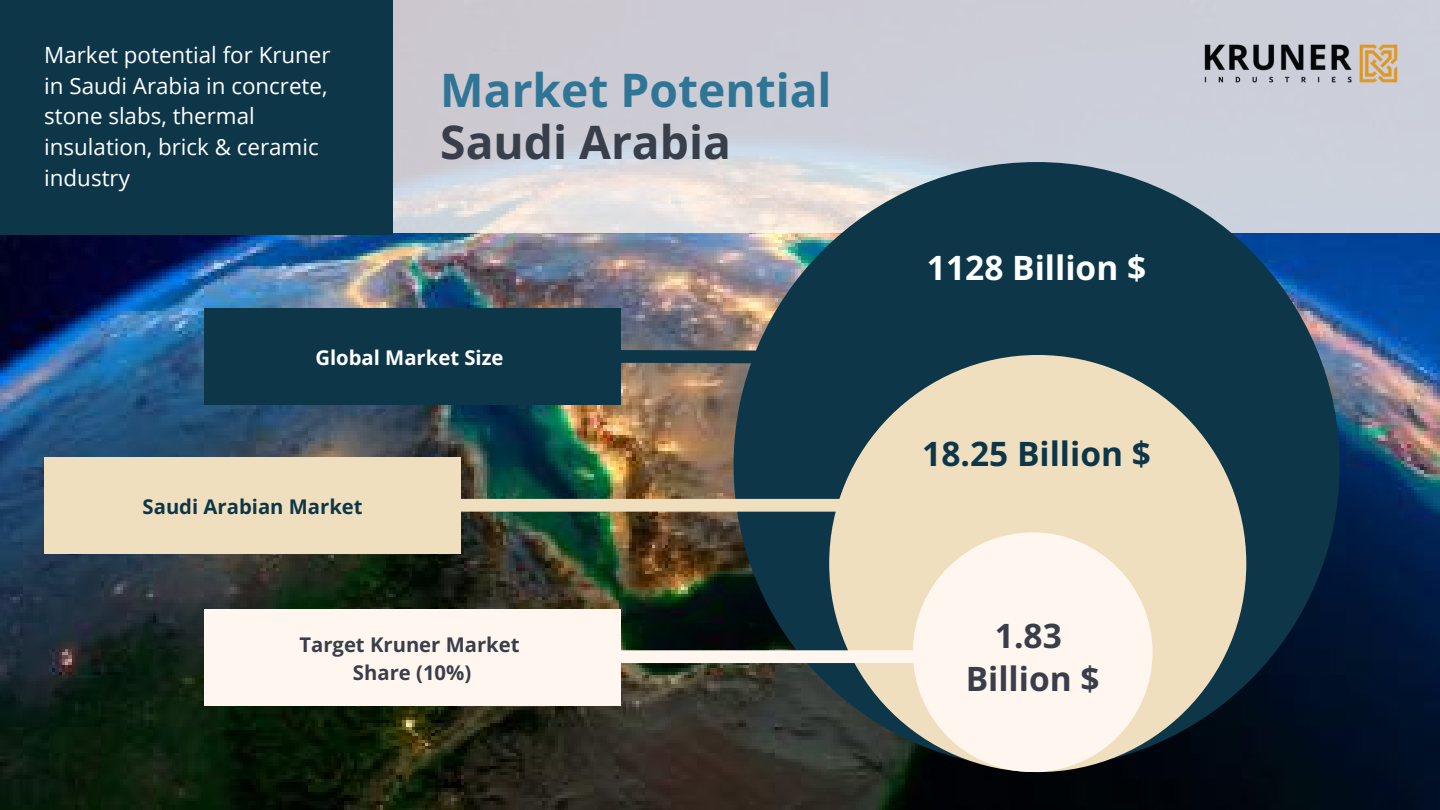
<style>
.page{position:relative;width:1440px;height:810px;background:#fff}
.page>*{position:absolute;margin:0;border:0;box-sizing:border-box;transform-origin:0 0}
.t1{font:700 46.1px "Open Sans";color:#307596}
.t2{font:700 46.1px "Open Sans";color:#393f4a}
.t3{font:700 33.5px "Open Sans";color:#0d3749}
.t4{font:700 33.5px "Open Sans";color:#fff}
.t5{font:700 33.5px/43.5px "Open Sans";color:#393f4a;text-align:center}
.t6{font:22.4px/30.8px "Open Sans";color:#fff}
.t7{font:700 20.3px/27.8px "Open Sans";color:#393f4a;text-align:center}
.t8{font:700 20.3px "Open Sans";color:#0d3749}
.t9{font:700 20.3px "Open Sans";color:#fff}
</style>
<div class="page">
<img style="left:0;top:233px;width:1440px;height:577px">
<div style="left:204px;top:610px;width:416px;height:96px;background:#fff7ef"></div>
<svg style="left:392px;top:0;width:1048px;height:233px;background:#cfd0d8"></svg>
<img style="left:1196px;top:28px;width:211px;height:71px">
<div style="left:734px;top:162px;width:606px;height:606px;background:#0d3749;border-radius:50%"></div>
<div style="left:0;top:0;width:392px;height:234px;background:#0d3749"></div>
<div style="left:829px;top:355px;width:417px;height:417px;background:#f0dfbf;border-radius:50%"></div>
<div style="left:594px;top:650px;width:436px;height:13px;background:#fff7ef"></div>
<div style="left:913px;top:532px;width:240px;height:240px;background:#fff7ef;border-radius:50%"></div>
<div style="left:204px;top:309px;width:416px;height:96px;background:#0d3749"></div>
<svg style="left:620px;top:343px;width:355px;height:28px"></svg>
<div style="left:349px;top:499px;width:684px;height:13px;background:#f0dfbf"></div>
<div style="left:45px;top:457px;width:416px;height:96px;background:#f0dfbf"></div>
<p class="t6" style="left:44px;top:39px;width:288px">Market potential for Kruner in Saudi Arabia in concrete, stone slabs, thermal insulation, brick &amp; ceramic industry</p>
<h1 class="t1" style="left:440px;top:57px;width:393px">Market Potential</h1>
<h1 class="t2" style="left:440px;top:110px;width:292px">Saudi Arabia</h1>
<p class="t9" style="left:315px;top:343px;width:190px">Global Market Size</p>
<p class="t8" style="left:143px;top:493px;width:222px">Saudi Arabian Market</p>
<p class="t7" style="left:299px;top:630px;width:222px">Target Kruner Market<br>Share (10%)</p>
<h2 class="t4" style="left:927px;top:245px;width:221px">1128 Billion $</h2>
<h2 class="t3" style="left:922px;top:430px;width:230px">18.25 Billion $</h2>
<h2 class="t5" style="left:966px;top:613px;width:135px">1.83<br>Billion $</h2>
</div>
